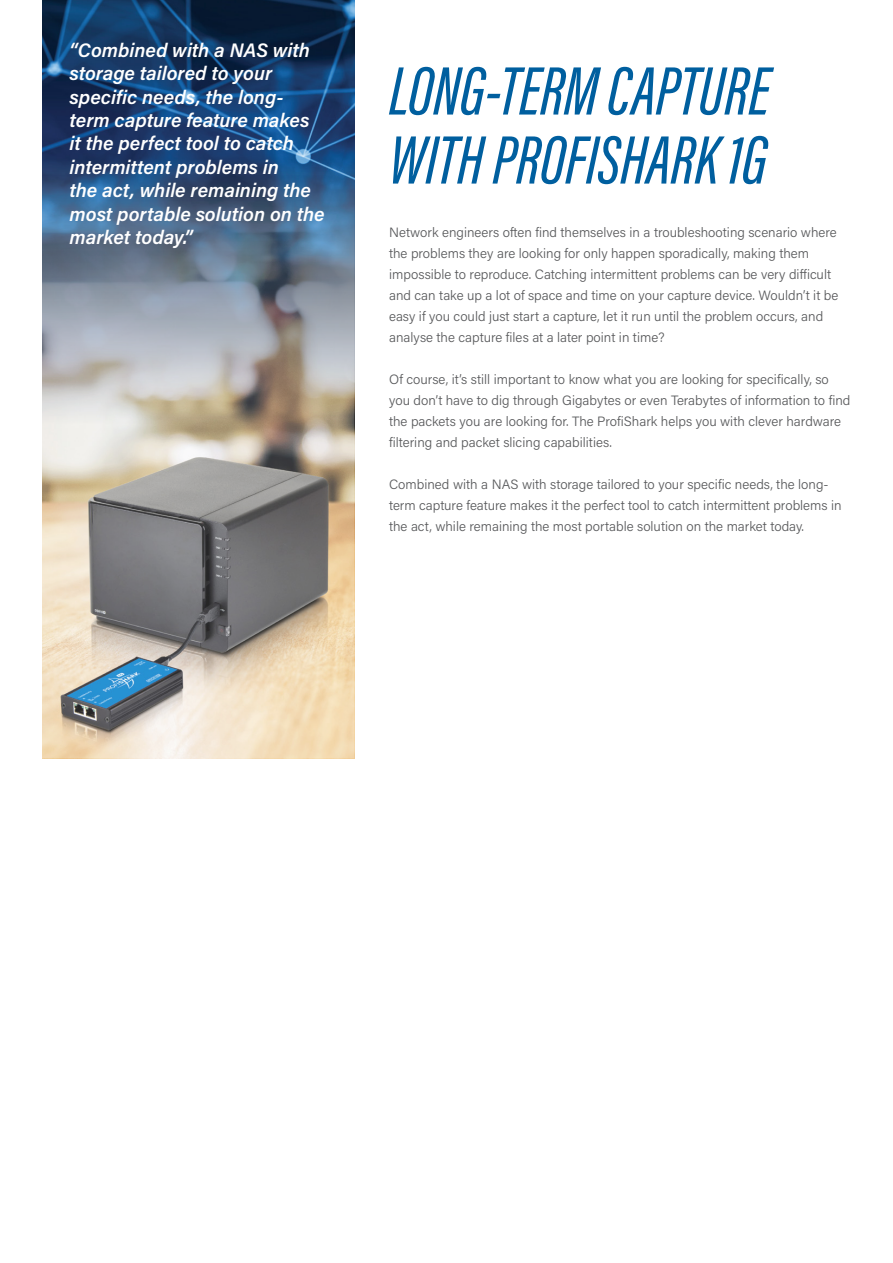
<style>
.page{position:relative;width:893px;height:1263px;background:#fff}
.page>*{position:absolute;margin:0;border:0;box-sizing:border-box;transform-origin:0 0}
.t1{font:italic 500 70.5px/69px "Acumin Pro Extra Cond";color:#005f9f}
.t2{font:italic 600 19.5px/23.4px "Acumin Pro";color:#fff}
.t3{font:300 13.5px/21px "Acumin Pro";color:#58595b}
</style>
<div class="page">
<img style="left:43px;top:0;width:311px;height:758px">
<h2 class="t2" style="left:70px;top:37px;width:257px">“Combined with a NAS with storage tailored to your specific needs, the long&shy;term capture feature makes it the perfect tool to catch intermittent problems in<br>the act, while remaining the most portable solution on the market today.”</h2>
<h1 class="t1" style="left:389px;top:56px;width:382px">LONG-TERM CAPTURE<br>WITH PROFISHARK 1G</h1>
<p class="t3" style="left:389px;top:221px;width:451px">Network engineers often find themselves in a troubleshooting scenario where the problems they are looking for only happen sporadically, making them impossible to reproduce. Catching intermittent problems can be very difficult and can take up a lot of space and time on your capture device. Wouldn’t it be easy if you could just start a capture, let it run until the problem occurs, and analyse the capture files at a later point in time?</p>
<p class="t3" style="left:389px;top:368px;width:463px">Of course, it’s still important to know what you are looking for specifically, so you don’t have to dig through Gigabytes or even Terabytes of information to find the packets you are looking for. The ProfiShark helps you with clever hardware filtering and packet slicing capabilities.</p>
<p class="t3" style="left:389px;top:473px;width:454px">Combined with a NAS with storage tailored to your specific needs, the long&shy;term capture feature makes it the perfect tool to catch intermittent problems in the act, while remaining the most portable solution on the market today.</p>
</div>
